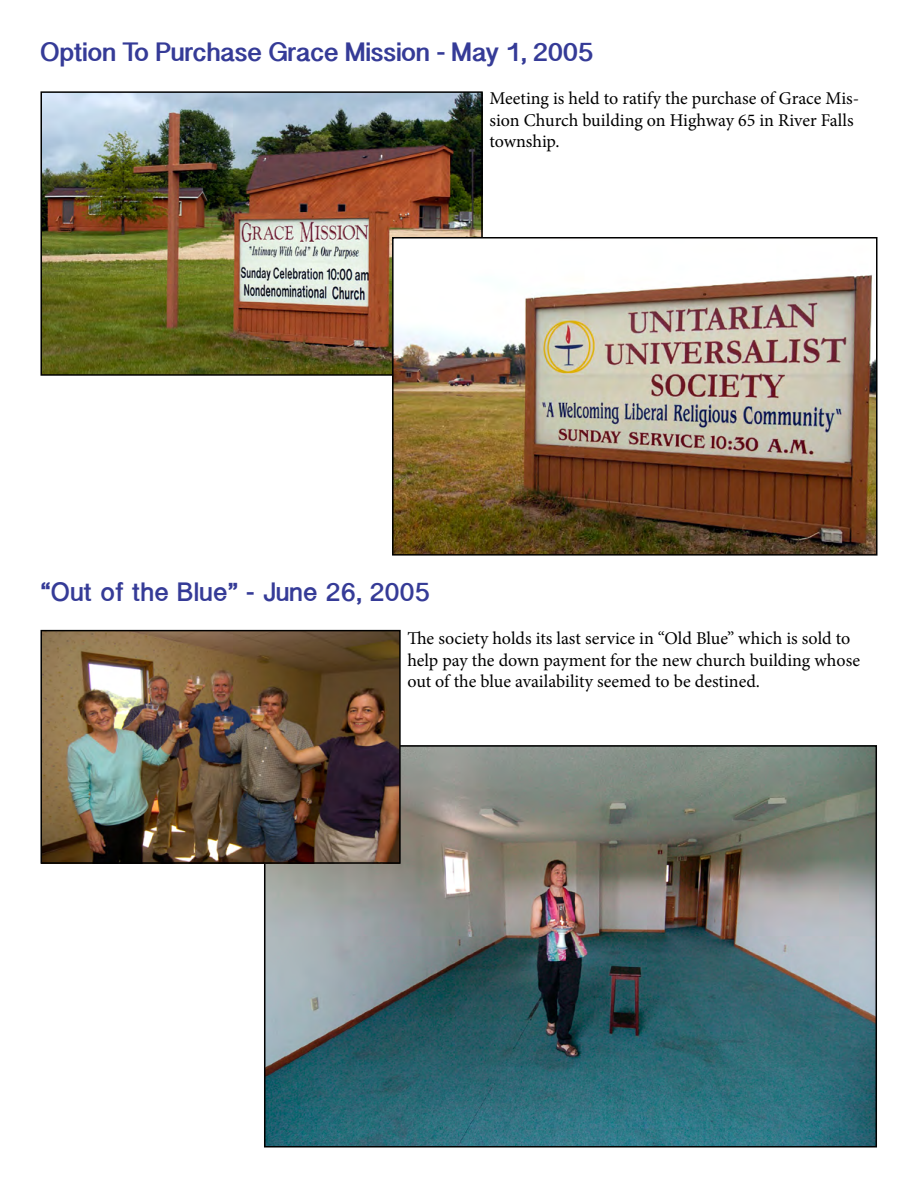
<style>
.page{position:relative;width:918px;height:1188px;background:#fff}
.page>*{position:absolute;margin:0;border:0;box-sizing:border-box;transform-origin:0 0}
.t1{font:700 27px "Gurmukhi Sangam MN";color:#353b97}
.t2{font:700 27px "Gujarati Sangam MN";color:#353b97}
.t3{font:18px/21.6px "Minion Pro";color:#000}
</style>
<div class="page">
<img style="left:43px;top:94px;width:437px;height:279px">
<div style="left:40px;top:91px;width:443px;height:285px;border:2px solid #000"></div>
<img style="left:267px;top:748px;width:607px;height:397px">
<div style="left:264px;top:745px;width:613px;height:403px;border:2px solid #000"></div>
<img style="left:395px;top:240px;width:480px;height:313px">
<div style="left:392px;top:237px;width:486px;height:319px;border:2px solid #000"></div>
<img style="left:43px;top:633px;width:355px;height:228px">
<div style="left:40px;top:630px;width:361px;height:234px;border:2px solid #000"></div>
<h1 class="t1" style="left:40px;top:39px;width:555px">Option To Purchase Grace Mission - May 1, 2005</h1>
<p class="t3" style="left:490px;top:87px;width:371px">Meeting is held to ratify the purchase of Grace Mis&shy;sion Church building on Highway 65 in River Falls township.</p>
<h1 class="t2" style="left:40px;top:576px;width:391px">“Out of the Blue” - June 26, 2005</h1>
<p class="t3" style="left:407px;top:627px;width:454px">The society holds its last service in “Old Blue” which is sold to help pay the down payment for the new church building whose out of the blue availability seemed to be destined.</p>
</div>
